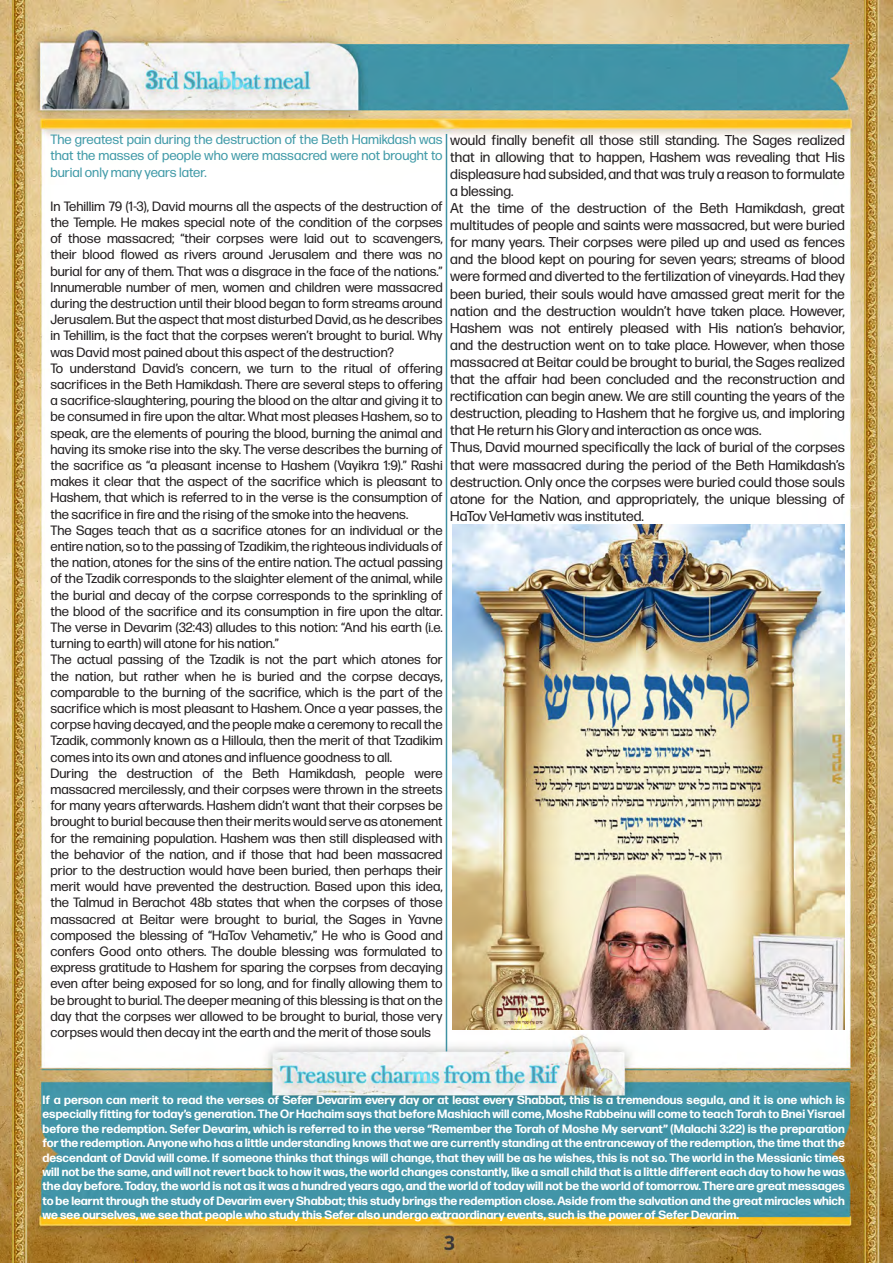
<style>
.page{position:relative;width:893px;height:1263px;background:#fff}
.page>*{position:absolute;margin:0;border:0;box-sizing:border-box;transform-origin:0 0}
.t1{font:14.25px/17.1px "Forma DJR Text";color:#231f20;text-align:justify}
.t2{font:13.5px/16.2px "Forma DJR Text";color:#231f20}
.t3{font:13.5px/16.6px "Forma DJR Text";color:#429ba8;text-align:justify}
.t4{font:700 12px/14.4px "Forma DJR Text";color:#fff;text-align:justify}
</style>
<div class="page">
<img style="left:0;top:0;width:893px;height:1263px">
<hr style="left:446px;top:134px;width:1px;height:917px;background:#3f91a2">
<img style="left:452px;top:524px;width:393px;height:505px">
<p class="t3" style="left:50px;top:131px;width:394px">The greatest pain during the destruction of the Beth Hamikdash was that the masses of people who were massacred were not brought to burial only many years later.</p>
<p class="t2" style="left:50px;top:197px;width:394px;text-align:right">In Tehillim 79 (1-3 ,) David mourns all the aspects of the destruction of the Temple. He makes special note of the condition of the corpses to scavengers,</p>
<p class="t1" style="left:450px;top:131px;width:396px">would finally benefit all those still standing. The Sages realized that in allowing that to happen, Hashem was revealing that His displeasure had subsided,and that was trulya reason to formulate a blessing.</p>
<p class="t1" style="left:813px;top:199px;width:34px">great</p>
<p class="t1" style="left:531px;top:199px;width:14px">of</p>
<p class="t1" style="left:654px;top:199px;width:14px">of</p>
<p class="t1" style="left:450px;top:199px;width:15px">At</p>
<p class="t1" style="left:450px;top:216px;width:396px">multitudes of people and saints were massacred, but were buried</p>
<p class="t1" style="left:450px;top:233px;width:396px">for many years. Their corpses were piled up and used as fences</p>
<p class="t1" style="left:450px;top:250px;width:396px">and the blood kept on pouring for seven years; streams of blood</p>
<p class="t1" style="left:450px;top:268px;width:396px">were formed and diverted to the fertilization of vineyards. Had they</p>
<p class="t1" style="left:450px;top:285px;width:396px">been buried, their souls would have amassed great merit for the</p>
<p class="t1" style="left:450px;top:302px;width:396px">nation and the destruction wouldn t’ have taken place. However,</p>
<p class="t1" style="left:790px;top:319px;width:56px">behavior,</p>
<p class="t1" style="left:471px;top:199px;width:21px">the</p>
<p class="t1" style="left:550px;top:199px;width:21px">the</p>
<p class="t1" style="left:577px;top:199px;width:71px">destruction</p>
<p class="t1" style="left:673px;top:199px;width:21px">the</p>
<p class="t1" style="left:700px;top:199px;width:30px">Beth</p>
<p class="t1" style="left:735px;top:199px;width:72px">Hamikdash,</p>
<p class="t1" style="left:497px;top:199px;width:28px">time</p>
<p class="t2" style="left:50px;top:230px;width:394px">of those massacred; “their corpses were laid out<br>their blood flowed as rivers around Jerusalem and there was no burial for any of them. That was a disgrace in the face of the nations“.<br>Innumerable number of men, women and children were massacred during the destruction until their blood began to form streams around Jerusalem. But the aspect that most disturbed David,as he describes in Tehillim is, the fact that the corpses weren t’ brought to burial. Why was David most pained about this aspect of the destruction?</p>
<p class="t2" style="left:398px;top:359px;width:46px">offering</p>
<p class="t1" style="left:450px;top:319px;width:396px;text-align:left">Hashem<br>and the destruction went on to take place. However, when those massacred at Beitar could be brought to burial, the Sages realized that the affair had been concluded and the reconstruction and rectification can begin anew. We are still counting the years of the destruction, pleading to Hashem that he forgive us, and imploring that He return his Glory and interaction as once was.</p>
<p class="t1" style="left:450px;top:439px;width:396px">Thus, David mourned specifically the lack of burial of the corpses that were massacred during the period of the Beth Hamikdashs’ destruction. Only once the corpses were buried could those souls atone for the Nation, and appropriately, the unique blessing of HaTov VeHametiv was instituted.</p>
<p class="t1" style="left:568px;top:319px;width:46px">entirely</p>
<p class="t1" style="left:620px;top:319px;width:50px">pleased</p>
<p class="t1" style="left:676px;top:319px;width:26px">with</p>
<p class="t1" style="left:709px;top:319px;width:21px">His</p>
<p class="t1" style="left:736px;top:319px;width:48px">nations’</p>
<p class="t1" style="left:541px;top:319px;width:21px">not</p>
<p class="t1" style="left:509px;top:319px;width:26px">was</p>
<p class="t2" style="left:380px;top:359px;width:13px">of</p>
<p class="t2" style="left:50px;top:359px;width:394px">To<br>sacrifices in the Beth Hamikdash. There are several steps to offering a sacrifice-slaughtering, pouring the blood on the altar and giving toit be consumed in fire upon the altar. What most pleases Hashem, so to speak, are the elements of pouring the blood, burning the animal and having its smoke rise into the sky. The verse describes the burning of the sacrifice as a“ pleasant incense to Hashem (Vayikra 1:9 ” .) Rashi makes it clear that the aspect of the sacrifice which is pleasant to Hashem, that which is referred to in the verse is the consumption of the sacrifice in fire and the rising of the smoke into the heavens.</p>
<p class="t2" style="left:50px;top:521px;width:394px;text-align:justify">The Sages teach that as a sacrifice atones for an individual or the entire nation, so to the passing ofTzadikim,the righteous individuals of the nation, atones for the sins of the entire nation. The actual passing of the Tzadik corresponds to the slaighter element of the animal, while the burial and decay of the corpse corresponds to the sprinkling of the blood of the sacrifice and its consumption in fire upon the altar.<br>The verse in Devarim (32:43) alludes to this notion “: And his earth .e. i( turning to earth) will atone for his nation“.</p>
<p class="t2" style="left:50px;top:651px;width:394px;text-align:justify">The actual passing of the Tzadik is not the part which atones for the nation, but rather when he is buried and the corpse decays, comparable to the burning of the sacrifice, which is the part of the sacrifice which is most pleasant to Hashem. Once a year passes, the corpse having decayed,and the people make a ceremony to recall the Tzadik, commonly known as a Hilloula, then the merit of that Tzadikim comes into its own and atones and influence goodness to all.</p>
<p class="t2" style="left:414px;top:764px;width:30px">were</p>
<p class="t2" style="left:70px;top:359px;width:67px">understand</p>
<p class="t2" style="left:143px;top:359px;width:43px">Davids’</p>
<p class="t2" style="left:318px;top:359px;width:20px">the</p>
<p class="t2" style="left:344px;top:359px;width:31px">ritual</p>
<p class="t2" style="left:270px;top:359px;width:25px">turn</p>
<p class="t2" style="left:300px;top:359px;width:13px">to</p>
<p class="t2" style="left:191px;top:359px;width:51px">concern,</p>
<p class="t2" style="left:247px;top:359px;width:18px">we</p>
<p class="t2" style="left:203px;top:764px;width:13px">of</p>
<p class="t2" style="left:50px;top:764px;width:40px">During</p>
<p class="t2" style="left:50px;top:781px;width:394px">massacred mercilessly, and their corpses were thrown in the streets</p>
<p class="t2" style="left:50px;top:797px;width:394px">for many years afterwards. Hashem didn t’ want that their corpses be</p>
<p class="t2" style="left:50px;top:813px;width:394px">brought to burial becausethen theirmerits would serveas atonement</p>
<p class="t2" style="left:50px;top:829px;width:394px">for the remaining population. Hashem was then still displeased with</p>
<p class="t2" style="left:50px;top:845px;width:394px">the behavior of the nation, and if those that had been massacred</p>
<p class="t2" style="left:50px;top:862px;width:394px">prior to the destruction would have been buried, then perhaps their</p>
<p class="t2" style="left:50px;top:878px;width:394px">merit would have prevented the destruction. Based upon this idea,</p>
<p class="t2" style="left:50px;top:894px;width:394px">the Talmud in Berachot 48b states that when the corpses of those</p>
<p class="t2" style="left:408px;top:910px;width:36px">Yavne</p>
<p class="t2" style="left:98px;top:764px;width:20px">the</p>
<p class="t2" style="left:127px;top:764px;width:67px">destruction</p>
<p class="t2" style="left:224px;top:764px;width:20px">the</p>
<p class="t2" style="left:252px;top:764px;width:28px">Beth</p>
<p class="t2" style="left:289px;top:764px;width:68px">Hamikdash,</p>
<p class="t2" style="left:366px;top:764px;width:41px">people</p>
<p class="t2" style="left:349px;top:910px;width:38px">Sages</p>
<p class="t2" style="left:50px;top:910px;width:394px">massacred<br>composed the blessing of “HaTov Vehametiv” , He who is Good and confers Good onto others. The double blessing was formulated to express gratitude to Hashem for sparing the corpses from decaying even after being exposed for so long, and for finally allowing them to be brought to burial.Thedeeper meaning of this blessing is that on the day that the corpses wer allowed to be brought to burial, those very corpses would then decay int the earth and the merit of those souls</p>
<p class="t2" style="left:140px;top:910px;width:70px">Beitar were</p>
<p class="t2" style="left:215px;top:910px;width:46px">brought</p>
<p class="t2" style="left:284px;top:910px;width:61px">burial, the</p>
<p class="t2" style="left:392px;top:910px;width:11px">in</p>
<p class="t2" style="left:122px;top:910px;width:13px">at</p>
<p class="t2" style="left:266px;top:910px;width:13px">to</p>
<p class="t4" style="left:43px;top:1092px;width:804px">If a person can merit to read the verses of Sefer Devarim every day or at least every Shabbat, this is a tremendous segula, and it is one which is especially fitting fortoday s’ generation.TheOrHachaim says that before Mashiach will come,Moshe Rabbeinu will cometoteachTorah to BneiYisrael before the redemption. Sefer Devarim, which is referred to in the verse “Remember the Torah of Moshe My servant” (Malachi 3:22) is the preparation fortheredemption.Anyonewhohasa littleunderstanding knowsthatwearecurrentlystandingattheentrancewayoftheredemption,thetimethatthe descendant of David will come If. someone thinks that things will change, that they will be as he wishes, this is not so. The world in the Messianic times will not bethe same,and will not revert back to how it was,theworld changes constantly,likea small child that is a littledifferent each dayto how hewas theday before.Today,theworld is not as it was a hundred years ago,and theworld of todaywill not betheworld of tomorrow.Therearegreat messages to be learnt through the studyof Devarim every Shabbat; this study brings the redemption close.Aside from the salvation and thegreat miracles which we see ourselves, we see that people who study this Sefer also undergo extraordinary events, such is the power of Sefer Devarim.</p>
</div>
